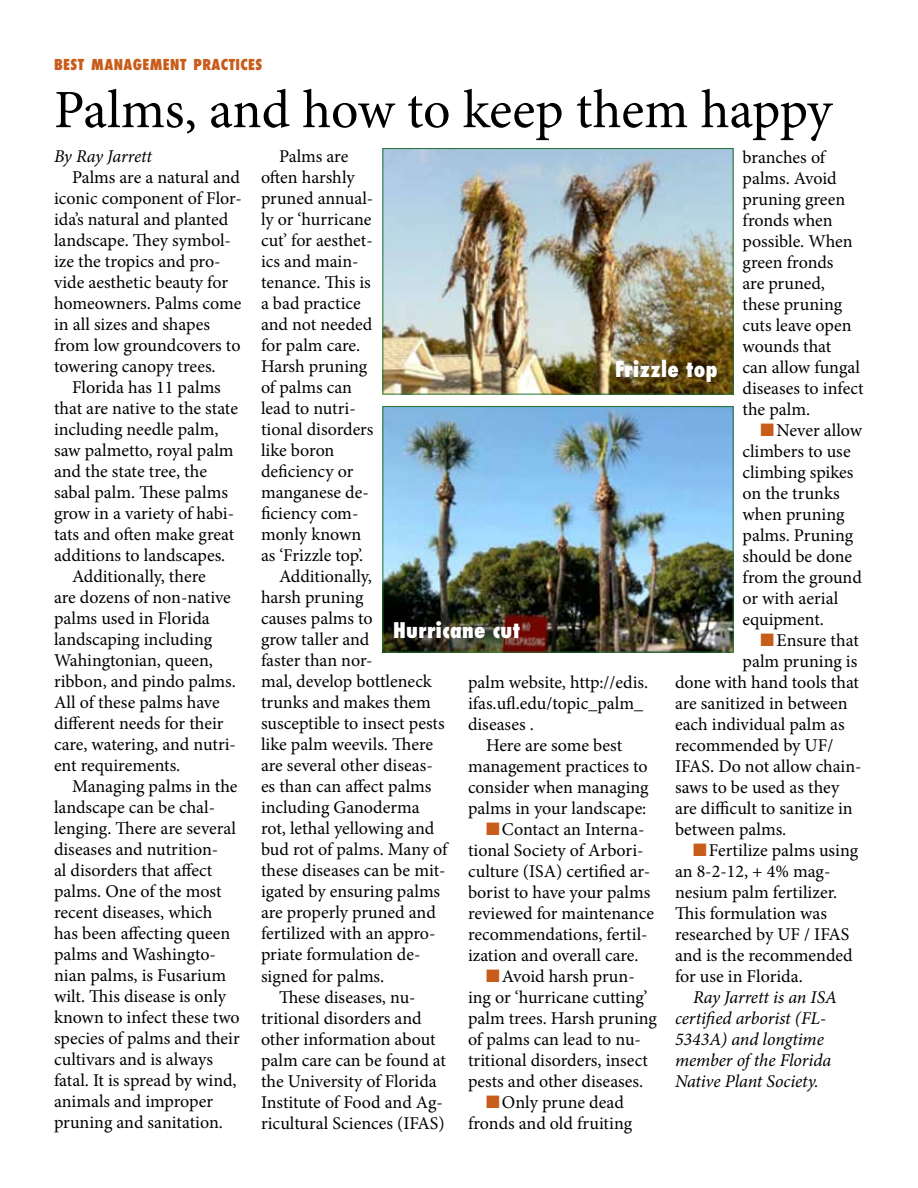
<style>
.page{position:relative;width:918px;height:1188px;background:#fff}
.page>*{position:absolute;margin:0;border:0;box-sizing:border-box;transform-origin:0 0}
.t1{font:54px "Minion Pro";letter-spacing:-.005em;color:#000}
.t2{font:800 condensed 21px "Futura";letter-spacing:.02em;color:#fff}
.t3{font:18px/21px "Minion Pro";color:#000}
.t4{font:italic 18px/21px "Minion Pro";letter-spacing:-.005em;color:#000}
.t5{font:800 condensed 14.7px "Futura";letter-spacing:.03em;color:#c85c1a}
.s1{color:#c85c1a}
</style>
<div class="page">
<img style="left:384px;top:150px;width:348px;height:242px">
<div style="left:382px;top:148px;width:352px;height:246px;border:1px solid #21752f"></div>
<img style="left:384px;top:408px;width:348px;height:242px">
<div style="left:382px;top:406px;width:352px;height:246px;border:1px solid #21752f"></div>
<p class="t5" style="left:54px;top:55px;width:210px">BEST MANAGEMENT PRACTICES</p>
<h1 class="t1" style="left:54px;top:74px;width:779px">Palms, and how to keep them happy</h1>
<p class="t4" style="left:54px;top:146px;width:100px">By Ray Jarrett</p>
<p class="t3" style="left:54px;top:167px;width:189px;text-indent:18px">Palms are a natural and iconic component of Flor&shy;ida’s natural and planted landscape. They symbol&shy;ize the tropics and pro&shy;vide aesthetic beauty for homeowners. Palms come in all sizes and shapes from low groundcovers to towering canopy trees.</p>
<p class="t3" style="left:72px;top:377px;width:150px">Florida has 11 palms</p>
<p class="t3" style="left:54px;top:398px;width:185px">that are native to the state</p>
<p class="t3" style="left:54px;top:419px;width:166px">including needle palm,</p>
<p class="t3" style="left:54px;top:440px;width:181px">saw palmetto, royal palm</p>
<p class="t3" style="left:54px;top:461px;width:155px">and the state tree, the</p>
<p class="t3" style="left:54px;top:482px;width:175px">sabal palm. These palms</p>
<p class="t3" style="left:54px;top:503px;width:182px">grow in a variety of habi-</p>
<p class="t3" style="left:54px;top:524px;width:182px">tats and often make great</p>
<p class="t3" style="left:54px;top:545px;width:173px">additions to landscapes.</p>
<p class="t3" style="left:72px;top:566px;width:135px">Additionally, there</p>
<p class="t3" style="left:54px;top:587px;width:178px">are dozens of non-native</p>
<p class="t3" style="left:54px;top:608px;width:157px">palms used in Florida</p>
<p class="t3" style="left:54px;top:629px;width:160px">landscaping including</p>
<p class="t3" style="left:54px;top:650px;width:161px">Wahingtonian, queen,</p>
<p class="t3" style="left:54px;top:671px;width:183px">ribbon, and pindo palms.</p>
<p class="t3" style="left:54px;top:692px;width:167px">All of these palms have</p>
<p class="t3" style="left:54px;top:713px;width:171px">different needs for their</p>
<p class="t3" style="left:54px;top:734px;width:184px">care, watering, and nutri-</p>
<p class="t3" style="left:54px;top:755px;width:128px">ent requirements.</p>
<p class="t3" style="left:72px;top:776px;width:167px">Managing palms in the</p>
<p class="t3" style="left:54px;top:797px;width:163px">landscape can be chal-</p>
<p class="t3" style="left:54px;top:818px;width:184px">lenging. There are several</p>
<p class="t3" style="left:54px;top:839px;width:166px">diseases and nutrition-</p>
<p class="t3" style="left:54px;top:860px;width:160px">al disorders that affect</p>
<p class="t3" style="left:54px;top:881px;width:169px">palms. One of the most</p>
<p class="t3" style="left:54px;top:902px;width:160px">recent diseases, which</p>
<p class="t3" style="left:54px;top:923px;width:178px">has been affecting queen</p>
<p class="t3" style="left:54px;top:944px;width:164px">palms and Washingto-</p>
<p class="t3" style="left:54px;top:965px;width:174px">nian palms, is Fusarium</p>
<p class="t3" style="left:54px;top:986px;width:174px">wilt. This disease is only</p>
<p class="t3" style="left:54px;top:1007px;width:187px">known to infect these two</p>
<p class="t3" style="left:54px;top:1028px;width:187px">species of palms and their</p>
<p class="t3" style="left:54px;top:1049px;width:161px">cultivars and is always</p>
<p class="t3" style="left:54px;top:1070px;width:184px">fatal. It is spread by wind,</p>
<p class="t3" style="left:54px;top:1091px;width:161px">animals and improper</p>
<p class="t3" style="left:54px;top:1112px;width:171px">pruning and sanitation.</p>
<p class="t3" style="left:279px;top:146px;width:71px">Palms are</p>
<p class="t3" style="left:261px;top:167px;width:95px">often harshly</p>
<p class="t3" style="left:261px;top:188px;width:114px">pruned annual-</p>
<p class="t3" style="left:261px;top:209px;width:112px">ly or ‘hurricane</p>
<p class="t3" style="left:261px;top:230px;width:113px">cut’ for aesthet-</p>
<p class="t3" style="left:261px;top:251px;width:99px">ics and main-</p>
<p class="t3" style="left:261px;top:272px;width:111px">tenance. This is</p>
<p class="t3" style="left:261px;top:293px;width:101px">a bad practice</p>
<p class="t3" style="left:261px;top:314px;width:113px">and not needed</p>
<p class="t3" style="left:261px;top:335px;width:101px">for palm care.</p>
<p class="t3" style="left:261px;top:356px;width:108px">Harsh pruning</p>
<p class="t3" style="left:261px;top:377px;width:92px">of palms can</p>
<p class="t3" style="left:261px;top:398px;width:96px">lead to nutri-</p>
<p class="t3" style="left:261px;top:419px;width:114px">tional disorders</p>
<p class="t3" style="left:261px;top:440px;width:75px">like boron</p>
<p class="t3" style="left:261px;top:461px;width:94px">deficiency or</p>
<p class="t3" style="left:261px;top:482px;width:109px">manganese de-</p>
<p class="t3" style="left:261px;top:503px;width:99px">ficiency com-</p>
<p class="t3" style="left:261px;top:524px;width:102px">monly known</p>
<p class="t3" style="left:261px;top:545px;width:104px">as ‘Frizzle top’.</p>
<p class="t3" style="left:279px;top:566px;width:94px">Additionally,</p>
<p class="t3" style="left:261px;top:587px;width:104px">harsh pruning</p>
<p class="t3" style="left:261px;top:608px;width:113px">causes palms to</p>
<p class="t3" style="left:261px;top:629px;width:110px">grow taller and</p>
<p class="t3" style="left:261px;top:650px;width:113px">faster than nor-</p>
<p class="t3" style="left:261px;top:671px;width:172px">mal, develop bottleneck</p>
<p class="t3" style="left:261px;top:692px;width:171px">trunks and makes them</p>
<p class="t3" style="left:261px;top:713px;width:185px">susceptible to insect pests</p>
<p class="t3" style="left:261px;top:734px;width:174px">like palm weevils. There</p>
<p class="t3" style="left:261px;top:755px;width:173px">are several other diseas-</p>
<p class="t3" style="left:261px;top:776px;width:172px">es than can affect palms</p>
<p class="t3" style="left:261px;top:797px;width:160px">including Ganoderma</p>
<p class="t3" style="left:261px;top:818px;width:175px">rot, lethal yellowing and</p>
<p class="t3" style="left:261px;top:839px;width:188px">bud rot of palms. Many of</p>
<p class="t3" style="left:261px;top:860px;width:186px">these diseases can be mit-</p>
<p class="t3" style="left:261px;top:881px;width:181px">igated by ensuring palms</p>
<p class="t3" style="left:261px;top:902px;width:176px">are properly pruned and</p>
<p class="t3" style="left:261px;top:923px;width:176px">fertilized with an appro-</p>
<p class="t3" style="left:261px;top:944px;width:161px">priate formulation de-</p>
<p class="t3" style="left:261px;top:965px;width:125px">signed for palms.</p>
<p class="t3" style="left:279px;top:986px;width:138px">These diseases, nu-</p>
<p class="t3" style="left:261px;top:1007px;width:162px">tritional disorders and</p>
<p class="t3" style="left:261px;top:1028px;width:176px">other information about</p>
<p class="t3" style="left:261px;top:1049px;width:186px">palm care can be found at</p>
<p class="t3" style="left:261px;top:1070px;width:177px">the University of Florida</p>
<p class="t3" style="left:261px;top:1091px;width:183px">Institute of Food and Ag-</p>
<p class="t3" style="left:261px;top:1112px;width:185px">ricultural Sciences (IFAS)</p>
<p class="t3" style="left:742px;top:147px;width:123px">branches of palms. Avoid pruning green fronds when possible. When green fronds<br>are pruned, these pruning cuts leave open wounds that<br>can allow fungal diseases to infect the palm.</p>
<p class="t3" style="left:742px;top:420px;width:121px;text-indent:18px"><span class="s1">■</span>Never allow climbers to use climbing spikes on the trunks when pruning palms. Pruning should be done from the ground or with aerial equipment.</p>
<p class="t3" style="left:760px;top:630px;width:100px"><span class="s1">■</span>Ensure that</p>
<p class="t3" style="left:742px;top:651px;width:116px">palm pruning is</p>
<p class="t3" style="left:675px;top:672px;width:186px">done with hand tools that</p>
<p class="t3" style="left:675px;top:693px;width:174px">are sanitized in between</p>
<p class="t3" style="left:675px;top:714px;width:171px">each individual palm as</p>
<p class="t3" style="left:675px;top:735px;width:160px">recommended by UF/</p>
<p class="t3" style="left:675px;top:756px;width:188px">IFAS. Do not allow chain-</p>
<p class="t3" style="left:675px;top:777px;width:166px">saws to be used as they</p>
<p class="t3" style="left:675px;top:798px;width:179px">are difficult to sanitize in</p>
<p class="t3" style="left:675px;top:819px;width:113px">between palms.</p>
<p class="t3" style="left:675px;top:840px;width:185px;text-indent:18px"><span class="s1">■</span>Fertilize palms using an 8-2-12, + 4% mag&shy;nesium palm fertilizer.<br>This formulation was researched by UF / IFAS and is the recommended for use in Florida.</p>
<p class="t4" style="left:675px;top:987px;width:164px;text-indent:18px">Ray Jarrett is an ISA certified arborist (FL-<br>5343A) and longtime member of the Florida<br>Native Plant Society.</p>
<p class="t2" style="left:615px;top:355px;width:104px">Frizzle top</p>
<p class="t2" style="left:393px;top:615px;width:128px">Hurricane cut</p>
<p class="t3" style="left:468px;top:671px;width:182px">palm website, http://edis. ifas.ufl.edu/topic_palm_ diseases .</p>
<p class="t3" style="left:468px;top:734px;width:182px;text-align:center">Here are some best management practices to consider when managing palms in your landscape:</p>
<p class="t3" style="left:468px;top:818px;width:188px;text-indent:18px"><span class="s1">■</span>Contact an Interna&shy;tional Society of Arbori&shy;culture (ISA) certified ar&shy;borist to have your palms reviewed for maintenance recommendations, fertil&shy;ization and overall care.</p>
<p class="t3" style="left:468px;top:965px;width:190px;text-indent:18px"><span class="s1">■</span>Avoid harsh prun&shy;ing or ‘hurricane cutting’ palm trees. Harsh pruning of palms can lead to nu&shy;tritional disorders, insect pests and other diseases.</p>
<p class="t3" style="left:468px;top:1092px;width:166px;text-align:center"><span class="s1">■</span>Only prune dead fronds and old fruiting</p>
</div>
